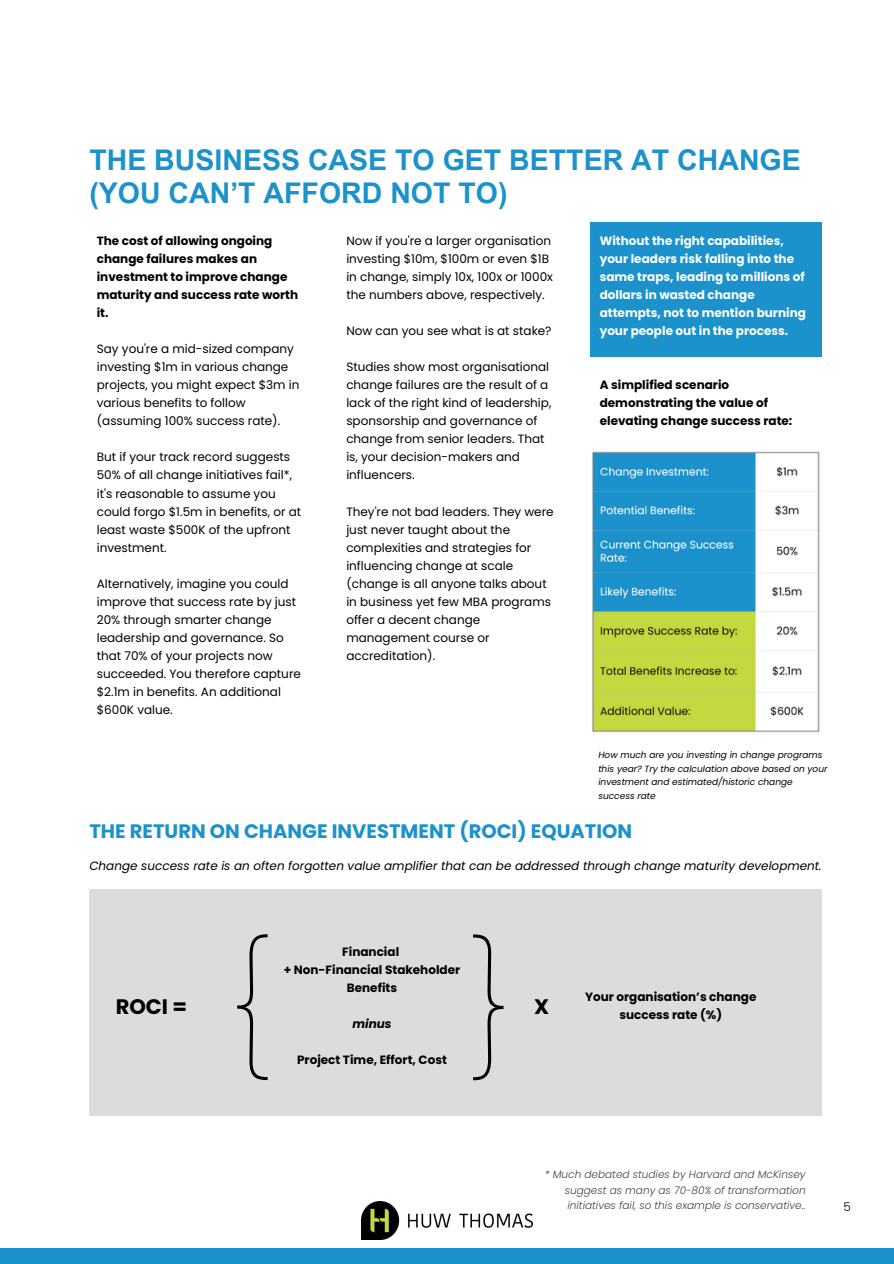
<style>
.page{position:relative;width:894px;height:1264px;background:#fff}
.page>*{position:absolute;margin:0;border:0;box-sizing:border-box;transform-origin:0 0}
.t1{font:700 28.5px/33.8px "Arial MT Pro";color:#1c92cc}
.t2{font:700 21px "Poppins";color:#000}
.t3{font:700 19.5px "Poppins";color:#1c92cc}
.t4{font:12px/18px "Poppins";color:#000}
.t5{font:700 12px/18px "Poppins";color:#000}
.t6{font:700 12px/18px "Poppins";color:#fff}
.t7{font:italic 12px "Poppins";color:#000}
.t8{font:italic 700 12px "Poppins";color:#000}
.t9{font:300 12px "Poppins";color:#000}
.t10{font:italic 300 10.5px/15.8px "Poppins";color:#3f4440;text-align:justify}
.t11{font:italic 9px/13.5px "Poppins";color:#000}
</style>
<div class="page">
<div style="left:0;top:1248px;width:893px;height:15px;background:#1c92cc"></div>
<img style="left:361px;top:1201px;width:171px;height:38px">
<div style="left:590px;top:222px;width:231px;height:135px;background:#1c92cc"></div>
<div style="left:89px;top:889px;width:732px;height:227px;background:#dbdcde"></div>
<svg style="left:237px;top:934px;width:30px;height:146px"></svg>
<svg style="left:473px;top:934px;width:30px;height:146px"></svg>
<img style="left:592px;top:451px;width:228px;height:281px">
<h1 class="t1" style="left:89px;top:146px;width:712px">THE BUSINESS CASE TO GET BETTER AT CHANGE (YOU CAN’T AFFORD NOT TO)</h1>
<h3 class="t4" style="left:346px;top:232px;width:208px">Now if you're a larger organisation investing $10m, $100m or even $1B in change, simply 10x, 100x or 1000x the numbers above, respectively.</h3>
<h4 class="t4" style="left:346px;top:322px;width:207px">Now can you see what is at stake?</h4>
<h4 class="t4" style="left:346px;top:358px;width:206px">Studies show most organisational change failures are the result of a lack of the right kind of leadership, sponsorship and governance of change from senior leaders. That is, your decision-makers and influencers.</h4>
<h4 class="t4" style="left:346px;top:502px;width:209px">They're not bad leaders. They were just never taught about the complexities and strategies for influencing change at scale (change is all anyone talks about in business yet few MBA programs offer a decent change management course or accreditation).</h4>
<h4 class="t5" style="left:97px;top:232px;width:203px">The cost of allowing ongoing change failures makes an investment to improve change maturity and success rate worth it.</h4>
<h4 class="t4" style="left:97px;top:340px;width:204px">Say you're a mid-sized company investing $1m in various change projects, you might expect $3m in various benefits to follow (assuming 100% success rate).</h4>
<h4 class="t4" style="left:97px;top:448px;width:206px">But if your track record suggests<br>50% of all change initiatives fail*, it's reasonable to assume you could forgo $1.5m in benefits, or at least waste $500K of the upfront investment.</h4>
<h4 class="t4" style="left:97px;top:574px;width:205px">Alternatively, imagine you could improve that success rate by just<br>20% through smarter change leadership and governance. So that 70% of your projects now succeeded. You therefore capture $2.1m in benefits. An additional $600K value.</h4>
<h3 class="t6" style="left:599px;top:232px;width:208px">Without the right capabilities, your leaders risk falling into the same traps, leading to millions of dollars in wasted change attempts, not to mention burning your people out in the process.</h3>
<p class="t5" style="left:599px;top:376px;width:194px">A simplified scenario demonstrating the value of elevating change success rate:</p>
<h3 class="t11" style="left:598px;top:748px;width:230px">How much are you investing in change programs this year? Try the calculation above based on your investment and estimated/historic change success rate</h3>
<p class="t3" style="left:89px;top:817px;width:544px">THE RETURN ON CHANGE INVESTMENT (ROCI) EQUATION</p>
<h3 class="t7" style="left:89px;top:857px;width:733px">Change success rate is an often forgotten value amplifier that can be addressed through change maturity development.</h3>
<p class="t2" style="left:116px;top:991px;width:73px">ROCI =</p>
<h2 class="t5" style="left:283px;top:943px;width:178px;text-align:center">Financial<br>+ Non-Financial Stakeholder<br>Benefits</h2>
<h4 class="t8" style="left:352px;top:1015px;width:41px">minus</h4>
<h2 class="t5" style="left:297px;top:1051px;width:151px">Project Time, Effort, Cost</h2>
<h3 class="t2" style="left:534px;top:991px;width:17px">X</h3>
<p class="t5" style="left:585px;top:988px;width:173px">Your organisation’s change</p>
<p class="t5" style="left:619px;top:1006px;width:104px">success rate (%)</p>
<h3 class="t10" style="left:564px;top:1166px;width:242px;text-indent:-20px">* Much debated studies by Harvard and McKinsey suggest as many as 70-80% of transformation initiatives fail, so this example is conservative..</h3>
<h3 class="t9" style="left:843px;top:1198px;width:9px">5</h3>
</div>
